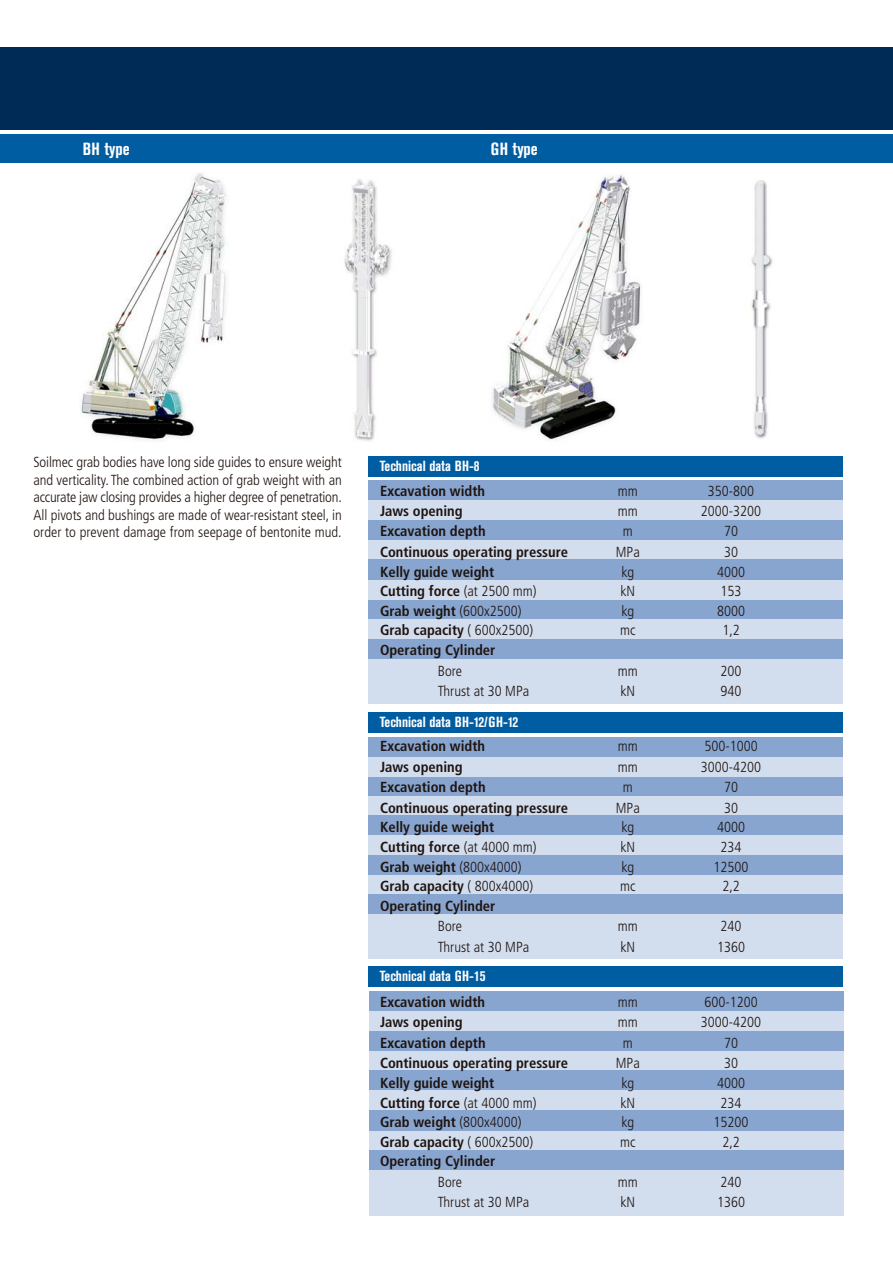
<style>
.page{position:relative;width:893px;height:1263px;background:#fff}
.page>*{position:absolute;margin:0;border:0;box-sizing:border-box;transform-origin:0 0}
.t1{font:700 condensed 17.4px "Akzidenz Grotesk BE";letter-spacing:.005em;color:#fff}
.t2{font:700 condensed 14.55px "Frutiger";color:#1f1410}
.t3{font:300 condensed 14.55px/17.4px "Frutiger";color:#1f1410;text-align:justify}
.t4{font:700 condensed 14.55px "Akzidenz Grotesk BE";color:#fff}
.s1{font-weight:300}
</style>
<div class="page">
<img style="left:492px;top:174px;width:149px;height:266px">
<img style="left:80px;top:173px;width:147px;height:267px">
<img style="left:751px;top:180px;width:22px;height:259px">
<img style="left:344px;top:179px;width:91px;height:302px">
<div style="left:0;top:134px;width:892px;height:29px;background:#005da1"></div>
<div style="left:0;top:47px;width:892px;height:83px;background:#002b57"></div>
<div style="left:368px;top:579px;width:475px;height:21px;background:#d2ddee"></div>
<div style="left:368px;top:481px;width:475px;height:20px;background:#87a5cf"></div>
<div style="left:368px;top:501px;width:475px;height:20px;background:#d2ddee"></div>
<div style="left:368px;top:521px;width:475px;height:20px;background:#87a5cf"></div>
<div style="left:368px;top:540px;width:475px;height:21px;background:#d2ddee"></div>
<div style="left:368px;top:560px;width:475px;height:20px;background:#87a5cf"></div>
<div style="left:368px;top:600px;width:475px;height:20px;background:#87a5cf"></div>
<div style="left:368px;top:620px;width:475px;height:20px;background:#d2ddee"></div>
<div style="left:368px;top:639px;width:475px;height:20px;background:#87a5cf"></div>
<div style="left:368px;top:659px;width:475px;height:45px;background:#d2ddee"></div>
<div style="left:368px;top:456px;width:475px;height:21px;background:#005da1"></div>
<div style="left:368px;top:737px;width:475px;height:20px;background:#87a5cf"></div>
<div style="left:368px;top:757px;width:475px;height:20px;background:#d2ddee"></div>
<div style="left:368px;top:777px;width:475px;height:20px;background:#87a5cf"></div>
<div style="left:368px;top:796px;width:475px;height:20px;background:#d2ddee"></div>
<div style="left:368px;top:815px;width:475px;height:20px;background:#87a5cf"></div>
<div style="left:368px;top:835px;width:475px;height:20px;background:#d2ddee"></div>
<div style="left:368px;top:855px;width:475px;height:21px;background:#87a5cf"></div>
<div style="left:368px;top:875px;width:475px;height:20px;background:#d2ddee"></div>
<div style="left:368px;top:894px;width:475px;height:20px;background:#87a5cf"></div>
<div style="left:368px;top:914px;width:475px;height:44px;background:#d2ddee"></div>
<div style="left:368px;top:712px;width:475px;height:20px;background:#005da1"></div>
<div style="left:368px;top:991px;width:475px;height:20px;background:#87a5cf"></div>
<div style="left:368px;top:1011px;width:475px;height:20px;background:#d2ddee"></div>
<div style="left:368px;top:1031px;width:475px;height:20px;background:#87a5cf"></div>
<div style="left:368px;top:1051px;width:475px;height:20px;background:#d2ddee"></div>
<div style="left:368px;top:1070px;width:475px;height:21px;background:#87a5cf"></div>
<div style="left:368px;top:1090px;width:475px;height:20px;background:#d2ddee"></div>
<div style="left:368px;top:1110px;width:475px;height:21px;background:#87a5cf"></div>
<div style="left:368px;top:1131px;width:475px;height:20px;background:#d2ddee"></div>
<div style="left:368px;top:1150px;width:475px;height:21px;background:#87a5cf"></div>
<div style="left:368px;top:1170px;width:475px;height:46px;background:#d2ddee"></div>
<div style="left:368px;top:967px;width:475px;height:20px;background:#005da1"></div>
<p class="t1" style="left:83px;top:143px;width:48px">BH type</p>
<p class="t1" style="left:490px;top:143px;width:49px">GH type</p>
<p class="t3" style="left:33px;top:455px;width:310px">Soilmec grab bodies have long side guides to ensure weight and verticality. The combined action of grab weight with an accurate jaw closing provides a higher degree of penetration.<br>All pivots and bushings are made of wear-resistant steel, in order to prevent damage from seepage of bentonite mud.</p>
<p class="t4" style="left:380px;top:461px;width:101px">Technical data BH-8</p>
<p class="t2" style="left:380px;top:485px;width:106px">Excavation width</p>
<p class="t3" style="left:618px;top:483px;width:21px">mm</p>
<p class="t3" style="left:708px;top:483px;width:48px">350-800</p>
<p class="t2" style="left:380px;top:505px;width:84px">Jaws opening</p>
<p class="t3" style="left:618px;top:503px;width:21px">mm</p>
<p class="t3" style="left:701px;top:503px;width:62px">2000-3200</p>
<p class="t2" style="left:380px;top:526px;width:107px">Excavation depth</p>
<p class="t3" style="left:623px;top:524px;width:11px">m</p>
<p class="t3" style="left:724px;top:524px;width:15px">70</p>
<p class="t2" style="left:380px;top:546px;width:190px">Continuous operating pressure</p>
<p class="t3" style="left:616px;top:544px;width:25px">MPa</p>
<p class="t3" style="left:724px;top:544px;width:15px">30</p>
<p class="t2" style="left:380px;top:566px;width:116px">Kelly guide weight</p>
<p class="t3" style="left:621px;top:564px;width:14px">kg</p>
<p class="t3" style="left:717px;top:564px;width:29px">4000</p>
<p class="t2" style="left:380px;top:585px;width:158px">Cutting force <span class="s1">(at 2500 mm)</span></p>
<p class="t3" style="left:620px;top:584px;width:16px">kN</p>
<p class="t3" style="left:720px;top:584px;width:22px">153</p>
<p class="t2" style="left:380px;top:605px;width:143px">Grab weight <span class="s1">(600x2500)</span></p>
<p class="t3" style="left:621px;top:603px;width:14px">kg</p>
<p class="t3" style="left:717px;top:603px;width:29px">8000</p>
<p class="t2" style="left:380px;top:625px;width:155px">Grab capacity <span class="s1">( 600x2500)</span></p>
<p class="t3" style="left:620px;top:623px;width:17px">mc</p>
<p class="t3" style="left:722px;top:623px;width:19px">1,2</p>
<p class="t2" style="left:380px;top:644px;width:117px">Operating Cylinder</p>
<p class="t3" style="left:438px;top:663px;width:26px">Bore</p>
<p class="t3" style="left:618px;top:663px;width:21px">mm</p>
<p class="t3" style="left:720px;top:663px;width:22px">200</p>
<p class="t3" style="left:438px;top:683px;width:93px">Thrust at 30 MPa</p>
<p class="t3" style="left:620px;top:683px;width:16px">kN</p>
<p class="t3" style="left:720px;top:683px;width:22px">940</p>
<p class="t4" style="left:380px;top:716px;width:140px">Technical data BH-12/GH-12</p>
<p class="t2" style="left:380px;top:740px;width:106px">Excavation width</p>
<p class="t3" style="left:618px;top:739px;width:21px">mm</p>
<p class="t3" style="left:704px;top:739px;width:55px">500-1000</p>
<p class="t2" style="left:380px;top:761px;width:84px">Jaws opening</p>
<p class="t3" style="left:618px;top:759px;width:21px">mm</p>
<p class="t3" style="left:701px;top:759px;width:62px">3000-4200</p>
<p class="t2" style="left:380px;top:781px;width:107px">Excavation depth</p>
<p class="t3" style="left:623px;top:780px;width:11px">m</p>
<p class="t3" style="left:724px;top:780px;width:15px">70</p>
<p class="t2" style="left:380px;top:802px;width:190px">Continuous operating pressure</p>
<p class="t3" style="left:616px;top:800px;width:25px">MPa</p>
<p class="t3" style="left:724px;top:800px;width:15px">30</p>
<p class="t2" style="left:380px;top:821px;width:116px">Kelly guide weight</p>
<p class="t3" style="left:621px;top:820px;width:14px">kg</p>
<p class="t3" style="left:717px;top:820px;width:29px">4000</p>
<p class="t2" style="left:380px;top:841px;width:158px">Cutting force <span class="s1">(at 4000 mm)</span></p>
<p class="t3" style="left:620px;top:839px;width:16px">kN</p>
<p class="t3" style="left:720px;top:839px;width:22px">234</p>
<p class="t2" style="left:380px;top:861px;width:143px">Grab weight <span class="s1">(800x4000)</span></p>
<p class="t3" style="left:621px;top:859px;width:14px">kg</p>
<p class="t3" style="left:713px;top:859px;width:36px">12500</p>
<p class="t2" style="left:380px;top:880px;width:155px">Grab capacity <span class="s1">( 800x4000)</span></p>
<p class="t3" style="left:620px;top:879px;width:17px">mc</p>
<p class="t3" style="left:722px;top:879px;width:19px">2,2</p>
<p class="t2" style="left:380px;top:900px;width:117px">Operating Cylinder</p>
<p class="t3" style="left:438px;top:919px;width:26px">Bore</p>
<p class="t3" style="left:618px;top:919px;width:21px">mm</p>
<p class="t3" style="left:720px;top:919px;width:22px">240</p>
<p class="t3" style="left:438px;top:939px;width:93px">Thrust at 30 MPa</p>
<p class="t3" style="left:620px;top:939px;width:16px">kN</p>
<p class="t3" style="left:717px;top:939px;width:29px">1360</p>
<p class="t4" style="left:380px;top:971px;width:107px">Technical data GH-15</p>
<p class="t2" style="left:380px;top:996px;width:106px">Excavation width</p>
<p class="t3" style="left:618px;top:994px;width:21px">mm</p>
<p class="t3" style="left:704px;top:994px;width:55px">600-1200</p>
<p class="t2" style="left:380px;top:1017px;width:84px">Jaws opening</p>
<p class="t3" style="left:618px;top:1015px;width:21px">mm</p>
<p class="t3" style="left:701px;top:1015px;width:62px">3000-4200</p>
<p class="t2" style="left:380px;top:1037px;width:107px">Excavation depth</p>
<p class="t3" style="left:623px;top:1035px;width:11px">m</p>
<p class="t3" style="left:724px;top:1035px;width:15px">70</p>
<p class="t2" style="left:380px;top:1057px;width:190px">Continuous operating pressure</p>
<p class="t3" style="left:616px;top:1056px;width:25px">MPa</p>
<p class="t3" style="left:724px;top:1056px;width:15px">30</p>
<p class="t2" style="left:380px;top:1077px;width:116px">Kelly guide weight</p>
<p class="t3" style="left:621px;top:1075px;width:14px">kg</p>
<p class="t3" style="left:717px;top:1075px;width:29px">4000</p>
<p class="t2" style="left:380px;top:1097px;width:158px">Cutting force <span class="s1">(at 4000 mm)</span></p>
<p class="t3" style="left:620px;top:1095px;width:16px">kN</p>
<p class="t3" style="left:720px;top:1095px;width:22px">234</p>
<p class="t2" style="left:380px;top:1116px;width:143px">Grab weight <span class="s1">(800x4000)</span></p>
<p class="t3" style="left:621px;top:1115px;width:14px">kg</p>
<p class="t3" style="left:713px;top:1115px;width:36px">15200</p>
<p class="t2" style="left:380px;top:1136px;width:155px">Grab capacity <span class="s1">( 600x2500)</span></p>
<p class="t3" style="left:620px;top:1134px;width:17px">mc</p>
<p class="t3" style="left:722px;top:1134px;width:19px">2,2</p>
<p class="t2" style="left:380px;top:1156px;width:117px">Operating Cylinder</p>
<p class="t3" style="left:438px;top:1174px;width:26px">Bore</p>
<p class="t3" style="left:618px;top:1174px;width:21px">mm</p>
<p class="t3" style="left:720px;top:1174px;width:22px">240</p>
<p class="t3" style="left:438px;top:1195px;width:93px">Thrust at 30 MPa</p>
<p class="t3" style="left:620px;top:1195px;width:16px">kN</p>
<p class="t3" style="left:717px;top:1195px;width:29px">1360</p>
</div>
